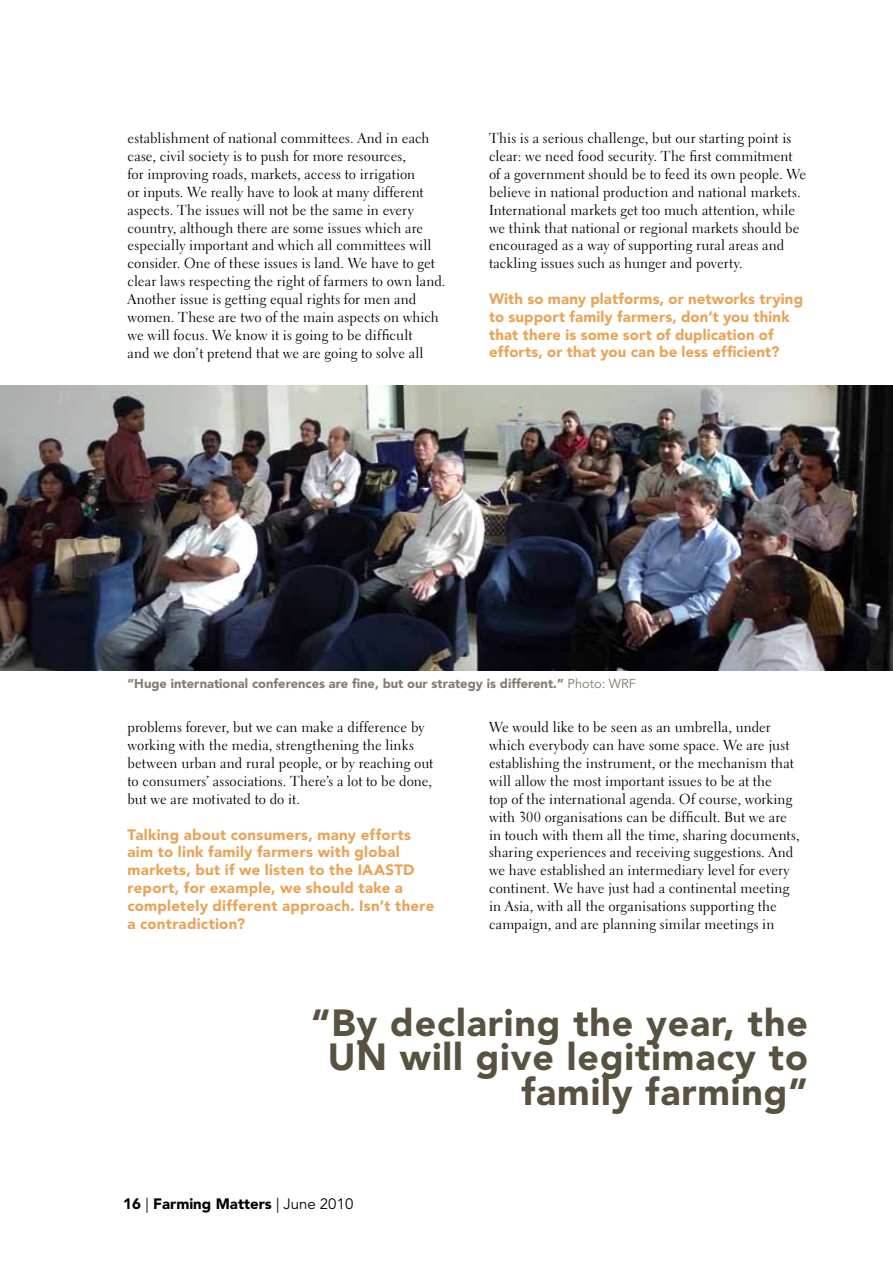
<style>
.page{position:relative;width:893px;height:1263px;background:#fff}
.page>*{position:absolute;margin:0;border:0;box-sizing:border-box;transform-origin:0 0}
.t1{font:900 37.5px/34.5px "Avenir LT Std";letter-spacing:.025em;color:#595241;text-align:right}
.t2{font:900 15px/17.9px "Avenir LT Std";letter-spacing:.015em;color:#eaa355}
.t3{font:900 15px "Avenir LT Std";color:#000}
.t4{font:14.4px/17.9px "Electra LT Std";letter-spacing:.01em;color:#000}
.t5{font:900 12.9px "Avenir LT Std";color:#847b6c}
.s1{font-weight:400}
</style>
<div class="page">
<img style="left:0;top:385px;width:893px;height:285px">
<p class="t4" style="left:128px;top:129px;width:319px">establishment of national committees. And in each case, civil society is to push for more resources,<br>for improving roads, markets, access to irrigation<br>or inputs. We really have to look at many different aspects. The issues will not be the same in every country, although there are some issues which are especially important and which all committees will consider. One of these issues is land. We have to get clear laws respecting the right of farmers to own land.<br>Another issue is getting equal rights for men and women. These are two of the main aspects on which we will focus. We know it is going to be difficult<br>and we don’t pretend that we are going to solve all</p>
<p class="t4" style="left:489px;top:129px;width:319px">This is a serious challenge, but our starting point is clear: we need food security. The first commitment of a government should be to feed its own people. We believe in national production and national markets.<br>International markets get too much attention, while we think that national or regional markets should be encouraged as a way of supporting rural areas and tackling issues such as hunger and poverty.</p>
<p class="t2" style="left:489px;top:290px;width:316px">With so many platforms, or networks trying to support family farmers, don’t you think that there is some sort of duplication of efforts, or that you can be less efficient?</p>
<p class="t5" style="left:128px;top:676px;width:510px">“Huge international conferences are fine, but our strategy is different.” <span class="s1">Photo: WRF</span></p>
<p class="t4" style="left:128px;top:719px;width:307px">problems forever, but we can make a difference by working with the media, strengthening the links between urban and rural people, or by reaching out to consumers’ associations. There’s a lot to be done, but we are motivated to do it.</p>
<p class="t2" style="left:128px;top:825px;width:308px">Talking about consumers, many efforts aim to link family farmers with global markets, but if we listen to the IAASTD report, for example, we should take a completely different approach. Isn’t there a contradiction?</p>
<p class="t4" style="left:489px;top:718px;width:312px">We would like to be seen as an umbrella, under which everybody can have some space. We are just establishing the instrument, or the mechanism that will allow the most important issues to be at the<br>top of the international agenda. Of course, working with 300 organisations can be difficult. But we are in touch with them all the time, sharing documents, sharing experiences and receiving suggestions. And we have established an intermediary level for every continent. We have just had a continental meeting in Asia, with all the organisations supporting the campaign, and are planning similar meetings in</p>
<h1 class="t1" style="left:311px;top:1005px;width:498px">“By declaring the year, the<br>UN will give legitimacy to family farming”</h1>
<p class="t3" style="left:123px;top:1195px;width:232px">16 <span class="s1">|</span> Farming Matters <span class="s1">| June 2010</span></p>
</div>
